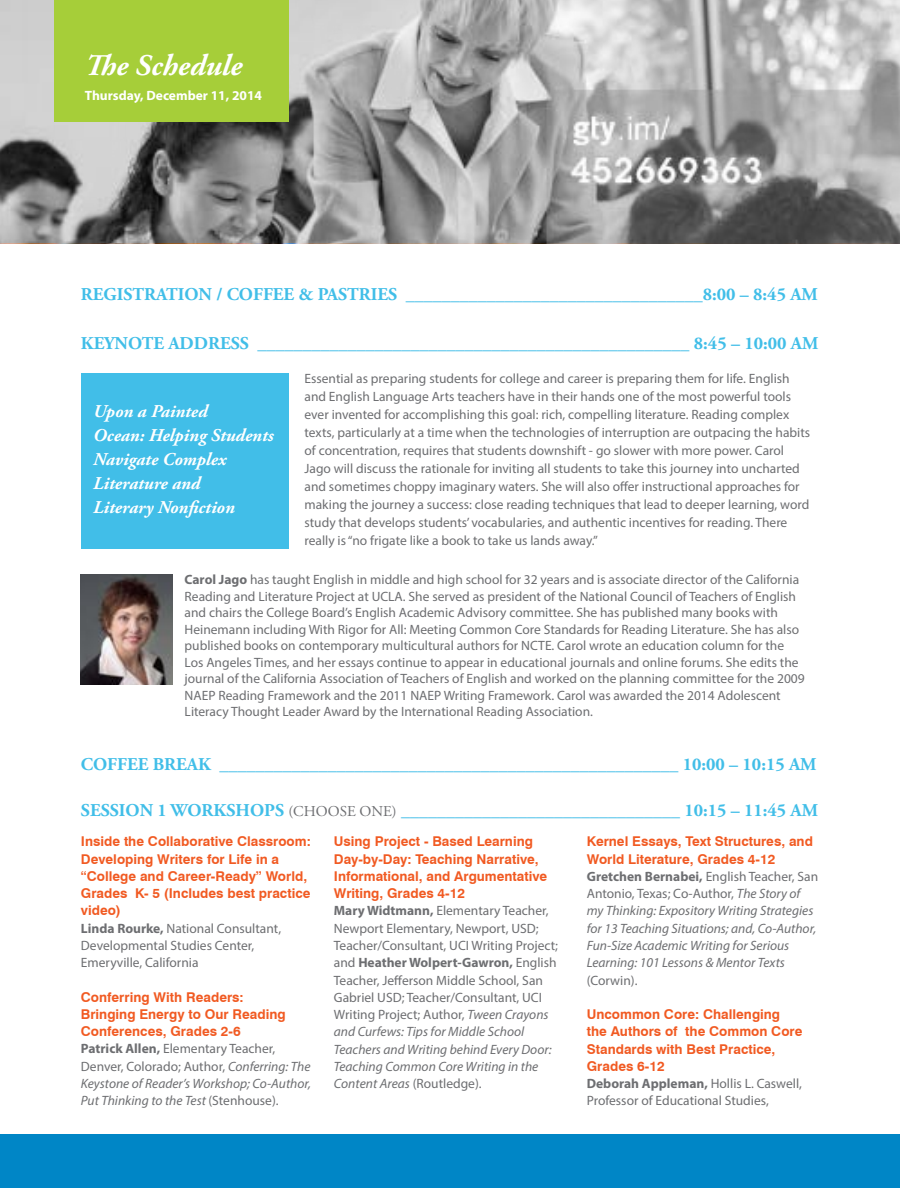
<style>
.page{position:relative;width:900px;height:1188px;background:#fff}
.page>*{position:absolute;margin:0;border:0;box-sizing:border-box;transform-origin:0 0}
.t1{font:italic 700 30px "Adobe Garamond Pro";color:#fff}
.t2{font:700 18px "Adobe Garamond Pro";color:#41bee8}
.t3{font:italic 700 18px/24px "Adobe Garamond Pro";color:#fff}
.t4{font:13.5px/17.2px "Myriad Pro";color:#6d6e71}
.t5{font:700 13.5px/17.2px "Swiss 721 BT";color:#f15a22}
.t6{font:italic 13.5px/17.2px "Myriad Pro";color:#6d6e71}
.t7{font:700 13.5px "Myriad Pro";color:#fff}
.s1{font-weight:700}
.s2{font-weight:400;font-size:15px;color:#6d6e71}
.s3{font-weight:700;font-style:normal}
.s4{font-style:normal}
.s5{font-style:italic}
</style>
<div class="page">
<div style="left:81px;top:373px;width:207px;height:175px;background:#41bee8"></div>
<svg style="left:0;top:0;width:900px;height:243px;background:#9f9f9f"></svg>
<div style="left:54px;top:0;width:234px;height:122px;background:#a6ce39"></div>
<img style="left:81px;top:574px;width:92px;height:111px">
<div style="left:0;top:1134px;width:900px;height:54px;background:#0086c6"></div>
<h1 class="t1" style="left:85px;top:48px;width:159px">The Schedule</h1>
<p class="t7" style="left:85px;top:87px;width:179px">Thursday, December 11, 2014</p>
<h2 class="t2" style="left:81px;top:284px;width:738px">REGISTRATION / COFFEE &amp; PASTRIES _________________________________8:00 – 8:45 AM</h2>
<h2 class="t2" style="left:81px;top:332px;width:739px">KEYNOTE ADDRESS ________________________________________________ 8:45 – 10:00 AM</h2>
<h2 class="t3" style="left:93px;top:399px;width:182px">Upon a Painted<br>Ocean: Helping Students<br>Navigate Complex<br>Literature and<br>Literary Nonfiction</h2>
<p class="t4" style="left:305px;top:369px;width:507px;line-height:18px">Essential as preparing students for college and career is preparing them for life. English and English Language Arts teachers have in their hands one of the most powerful tools ever invented for accomplishing this goal: rich, compelling literature. Reading complex texts, particularly at a time when the technologies of interruption are outpacing the habits of concentration, requires that students downshift - go slower with more power. Carol Jago will discuss the rationale for inviting all students to take this journey into uncharted and sometimes choppy imaginary waters. She will also offer instructional approaches for making the journey a success: close reading techniques that lead to deeper learning, word study that develops students’ vocabularies, and authentic incentives for reading. There really is “no frigate like a book to take us lands away.”</p>
<p class="t4" style="left:185px;top:571px;width:622px;line-height:16.5px"><span class="s1">Carol Jago</span> has taught English in middle and high school for 32 years and is associate director of the California Reading and Literature Project at UCLA. She served as president of the National Council of Teachers of English and chairs the College Board’s English Academic Advisory committee. She has published many books with Heinemann including With Rigor for All: Meeting Common Core Standards for Reading Literature. She has also published books on contemporary multicultural authors for NCTE. Carol wrote an education column for the Los Angeles Times, and her essays continue to appear in educational journals and online forums. She edits the journal of the California Association of Teachers of English and worked on the planning committee for the 2009<br>NAEP Reading Framework and the 2011 NAEP Writing Framework. Carol was awarded the 2014 Adolescent Literacy Thought Leader Award by the International Reading Association.</p>
<h2 class="t2" style="left:81px;top:753px;width:737px">COFFEE BREAK ___________________________________________________ 10:00 – 10:15 AM</h2>
<h2 class="t2" style="left:81px;top:800px;width:739px">SESSION 1 WORKSHOPS <span class="s2">(CHOOSE ONE)</span> _______________________________ 10:15 – 11:45 AM</h2>
<p class="t5" style="left:81px;top:833px;width:231px">Inside the Collaborative Classroom:<br>Developing Writers for Life in a “College and Career-Ready” World,<br>Grades K- 5 (Includes best practice video)</p>
<p class="t4" style="left:81px;top:919px;width:202px"><span class="s1">Linda Rourke,</span> National Consultant,<br>Developmental Studies Center,<br>Emeryville, California</p>
<p class="t5" style="left:81px;top:988px;width:206px">Conferring With Readers:<br>Bringing Energy to Our Reading<br>Conferences, Grades 2-6</p>
<p class="t6" style="left:81px;top:1040px;width:232px"><span class="s3">Patrick Allen,</span> <span class="s4">Elementary Teacher, Denver, Colorado; Author,</span> Conferring: The Keystone of Reader’s Workshop; Co-Author, Put Thinking to the Test <span class="s4">(Stenhouse).</span></p>
<p class="t5" style="left:334px;top:833px;width:215px">Using Project - Based Learning<br>Day-by-Day: Teaching Narrative,<br>Informational, and Argumentative<br>Writing, Grades 4-12</p>
<p class="t4" style="left:334px;top:902px;width:226px"><span class="s1">Mary Widtmann,</span> Elementary Teacher, Newport Elementary, Newport, USD; Teacher/Consultant, UCI Writing Project; and <span class="s1">Heather Wolpert-Gawron,</span> English Teacher, Jefferson Middle School, San Gabriel USD; Teacher/Consultant, UCI Writing Project; Author, <span class="s5">Tween Crayons and Curfews: Tips for Middle School Teachers and Writing behind Every Door:<br>Teaching Common Core Writing in the Content Areas</span> (Routledge).</p>
<p class="t5" style="left:587px;top:833px;width:228px">Kernel Essays, Text Structures, and<br>World Literature, Grades 4-12</p>
<p class="t6" style="left:587px;top:868px;width:233px"><span class="s3">Gretchen Bernabei,</span> <span class="s4">English Teacher, San Antonio, Texas; Co-Author,</span> The Story of my Thinking: Expository Writing Strategies for 13 Teaching Situations; and, Co-Author, Fun-Size Academic Writing for Serious Learning: 101 Lessons &amp; Mentor Texts</p>
<p class="t4" style="left:587px;top:971px;width:52px">(Corwin).</p>
<p class="t5" style="left:587px;top:1005px;width:217px">Uncommon Core: Challenging the Authors of the Common Core<br>Standards with Best Practice,<br>Grades 6-12</p>
<p class="t4" style="left:587px;top:1075px;width:217px"><span class="s1">Deborah Appleman,</span> Hollis L. Caswell,<br>Professor of Educational Studies,</p>
</div>
